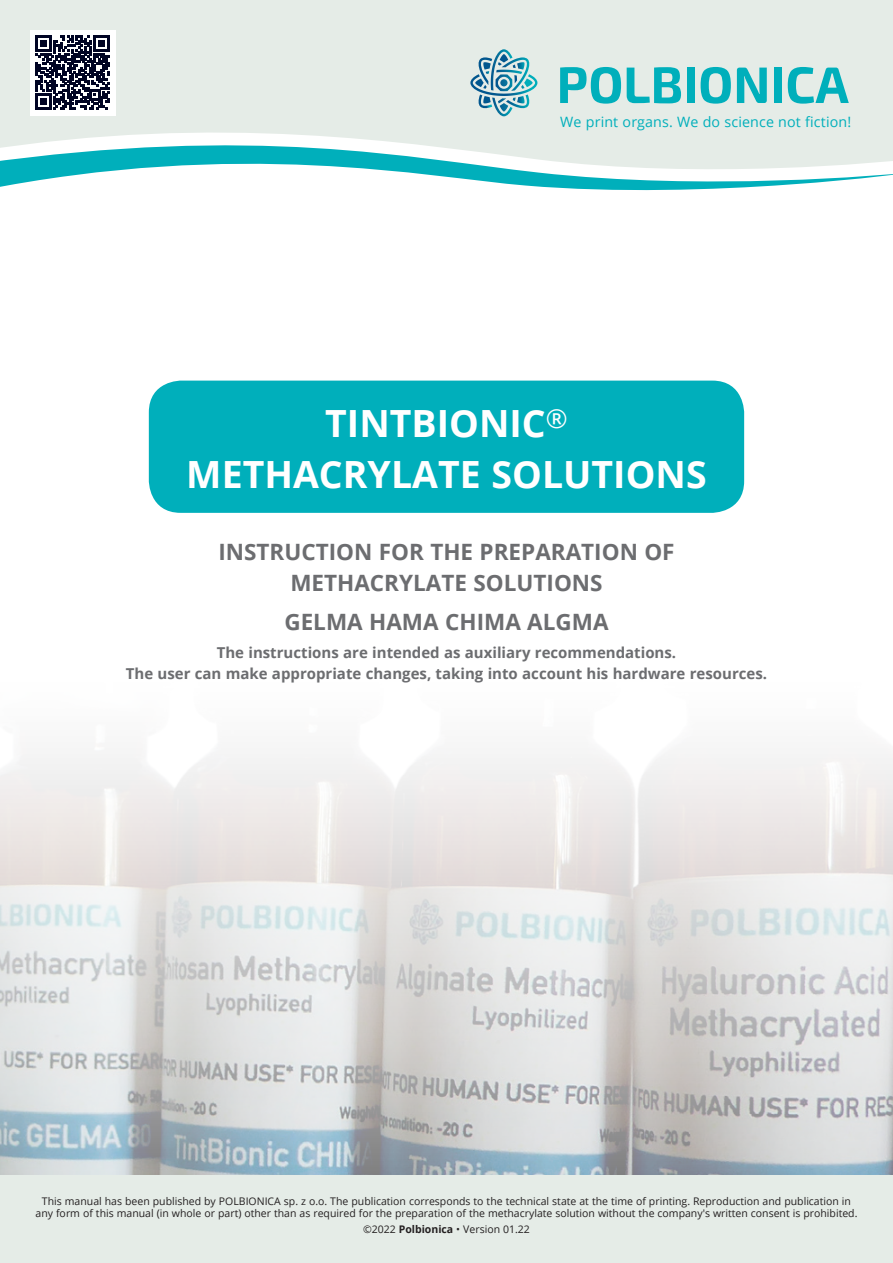
<style>
.page{position:relative;width:893px;height:1263px;background:#fff}
.page>*{position:absolute;margin:0;border:0;box-sizing:border-box;transform-origin:0 0}
.t1{font:700 37.5px/50.7px "Open Sans";color:#fff;text-align:center}
.t2{font:700 22.5px/30.3px "Open Sans";color:#6c6d70;text-align:center}
.t3{font:700 15px/20.2px "Open Sans";color:#6c6d70;text-align:center}
.t4{font:14.25px "Open Sans";letter-spacing:.01em;color:#00afbb}
.t5{font:10.5px/12px "Open Sans";color:#231f20;text-align:center}
.s1{font-weight:700}
</style>
<div class="page">
<div style="left:0;top:0;width:893px;height:125px;background:#e5ece7"></div>
<svg style="left:0;top:125px;width:893px;height:66px"></svg>
<div style="left:149px;top:381px;width:595px;height:132px;background:#00afbb;border-radius:32px"></div>
<svg style="left:470px;top:49px;width:67px;height:67px;background:#9cc5cf"></svg>
<svg style="left:627px;top:67px;width:54px;height:36px;background:#69cbcf"></svg>
<div style="left:687px;top:68px;width:8px;height:35px;background:#00afbb"></div>
<svg style="left:737px;top:68px;width:30px;height:35px"></svg>
<div style="left:774px;top:68px;width:8px;height:35px;background:#00afbb"></div>
<svg style="left:788px;top:67px;width:61px;height:37px;background:#79cfd2"></svg>
<svg style="left:701px;top:67px;width:30px;height:37px"></svg>
<svg style="left:560px;top:67px;width:61px;height:37px;background:#68cace"></svg>
<img style="left:0;top:754px;width:893px;height:422px">
<div style="left:0;top:1176px;width:893px;height:87px;background:#e5ece7"></div>
<div style="left:30px;top:30px;width:85px;height:85px;background:#fff"></div>
<svg style="left:36px;top:36px;width:73px;height:73px"></svg>
<h3 class="t4" style="left:560px;top:112px;width:292px">We print organs. We do science not fiction!</h3>
<h1 class="t1" style="left:186px;top:397px;width:522px">TINTBIONIC<sup>®<br></sup>METHACRYLATE SOLUTIONS</h1>
<h2 class="t2" style="left:218px;top:537px;width:458px">INSTRUCTION FOR THE PREPARATION OF<br>METHACRYLATE SOLUTIONS</h2>
<h2 class="t2" style="left:284px;top:606px;width:326px">GELMA HAMA CHIMA ALGMA</h2>
<h3 class="t3" style="left:126px;top:642px;width:643px">The instructions are intended as auxiliary recommendations.<br>The user can make appropriate changes, taking into account his hardware resources.</h3>
<p class="t5" style="left:36px;top:1195px;width:823px">This manual has been published by POLBIONICA sp. z o.o. The publication corresponds to the technical state at the time of printing. Reproduction and publication in any form of this manual (in whole or part) other than as required for the preparation of the methacrylate solution without the company's written consent is prohibited.</p>
<p class="t5" style="left:363px;top:1223px;width:168px">©2022 <span class="s1">Polbionica</span> • Version 01.22</p>
</div>
